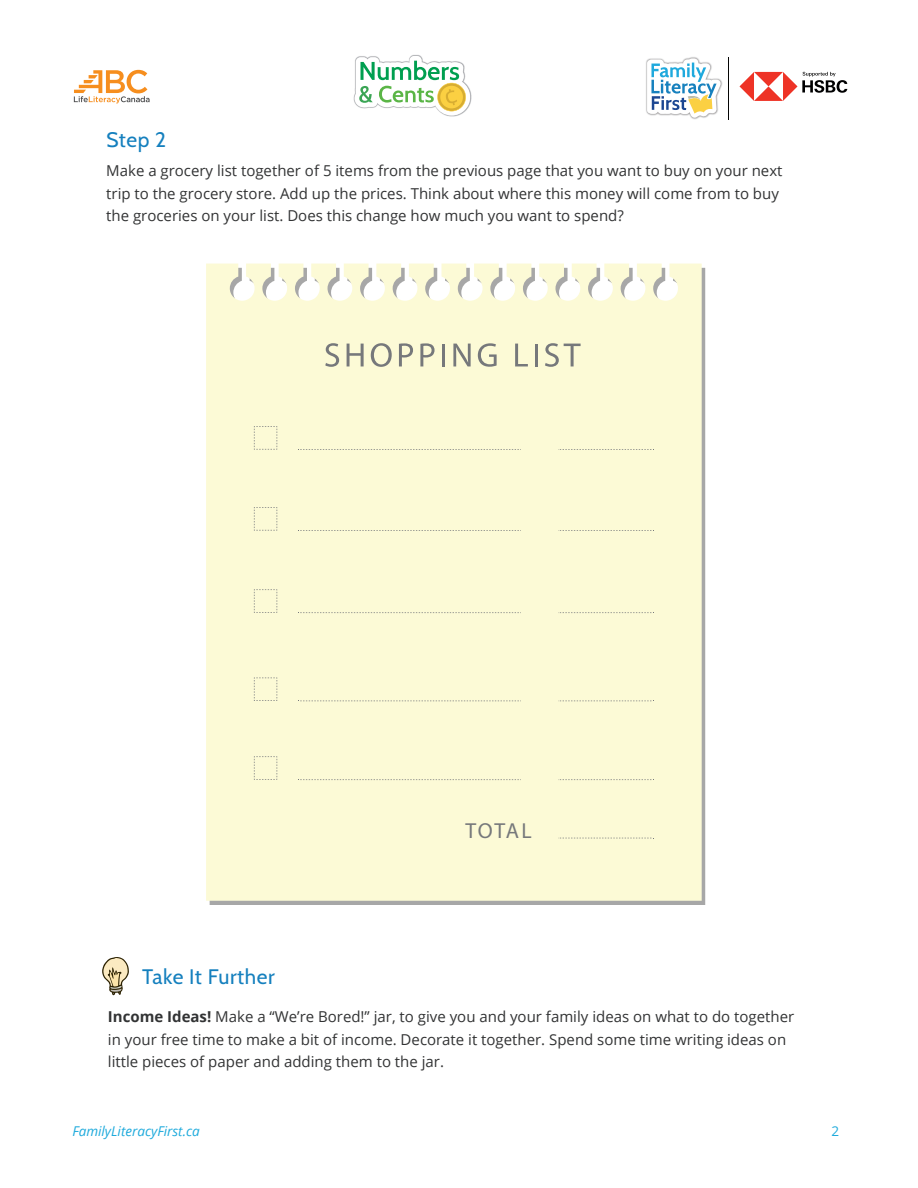
<style>
.page{position:relative;width:918px;height:1188px;background:#fff}
.page>*{position:absolute;margin:0;border:0;box-sizing:border-box;transform-origin:0 0}
.t1{font:21.75px "Myriad Pro";letter-spacing:.075em;color:#76787b}
.Medium_Blue_Title{font:21px "Cabin";letter-spacing:.025em;color:#1580be}
.t2{font:15px/22.5px "Open Sans";color:#323334}
.t3{font:italic 13.5px "Open Sans";color:#1eaadc}
.t4{font:13.5px "Open Sans";color:#1eaadc}
.s1{font-weight:700}
</style>
<div class="page">
<svg style="left:74px;top:70px;width:76px;height:33px"></svg>
<img style="left:646px;top:57px;width:94px;height:63px">
<svg style="left:647px;top:59px;width:74px;height:59px"></svg>
<svg style="left:740px;top:72px;width:107px;height:29px"></svg>
<img style="left:353px;top:55px;width:119px;height:62px">
<svg style="left:355px;top:56px;width:115px;height:60px"></svg>
<svg style="left:102px;top:957px;width:27px;height:38px"></svg>
<div style="left:206px;top:264px;width:496px;height:637px;background:#fcfad6"></div>
<svg style="left:325px;top:343px;width:14px;height:24px"></svg>
<svg style="left:347px;top:344px;width:17px;height:22px"></svg>
<svg style="left:371px;top:343px;width:21px;height:24px"></svg>
<svg style="left:399px;top:343px;width:14px;height:23px"></svg>
<svg style="left:420px;top:343px;width:15px;height:23px"></svg>
<hr style="left:442px;top:344px;width:3px;height:22px;background:#76787b">
<svg style="left:453px;top:344px;width:18px;height:22px"></svg>
<svg style="left:478px;top:343px;width:19px;height:24px"></svg>
<svg style="left:515px;top:344px;width:13px;height:22px"></svg>
<hr style="left:535px;top:344px;width:3px;height:22px;background:#76787b">
<svg style="left:545px;top:343px;width:36px;height:24px"></svg>
<svg style="left:254px;top:426px;width:24px;height:24px"></svg>
<svg style="left:298px;top:449px;width:356px;height:1px"></svg>
<svg style="left:254px;top:507px;width:24px;height:24px"></svg>
<svg style="left:298px;top:530px;width:356px;height:1px"></svg>
<svg style="left:254px;top:589px;width:24px;height:24px"></svg>
<svg style="left:298px;top:612px;width:356px;height:1px"></svg>
<svg style="left:254px;top:678px;width:24px;height:23px"></svg>
<svg style="left:298px;top:701px;width:356px;height:1px"></svg>
<svg style="left:254px;top:756px;width:24px;height:24px"></svg>
<svg style="left:298px;top:779px;width:356px;height:1px"></svg>
<svg style="left:557px;top:838px;width:97px;height:1px"></svg>
<div style="left:521px;top:417px;width:36px;height:444px;background:#fcfad6"></div>
<div style="left:244px;top:827px;width:288px;height:28px;background:#fcfad6"></div>
<p class="Medium_Blue_Title" style="left:106px;top:126px;width:61px">Step 2</p>
<p class="t2" style="left:106px;top:159px;width:678px">Make a grocery list together of 5 items from the previous page that you want to buy on your next trip to the grocery store. Add up the prices. Think about where this money will come from to buy the groceries on your list. Does this change how much you want to spend?</p>
<p class="Medium_Blue_Title" style="left:142px;top:964px;width:134px">Take It Further</p>
<p class="t1" style="left:465px;top:818px;width:68px">TOTAL</p>
<p class="t2" style="left:108px;top:1005px;width:688px"><span class="s1">Income Ideas!</span> Make a “We’re Bored!” jar, to give you and your family ideas on what to do together in your free time to make a bit of income. Decorate it together. Spend some time writing ideas on little pieces of paper and adding them to the jar.</p>
<p class="t3" style="left:72px;top:1121px;width:129px">FamilyLiteracyFirst.ca</p>
<p class="t4" style="left:832px;top:1121px;width:9px">2</p>
</div>
